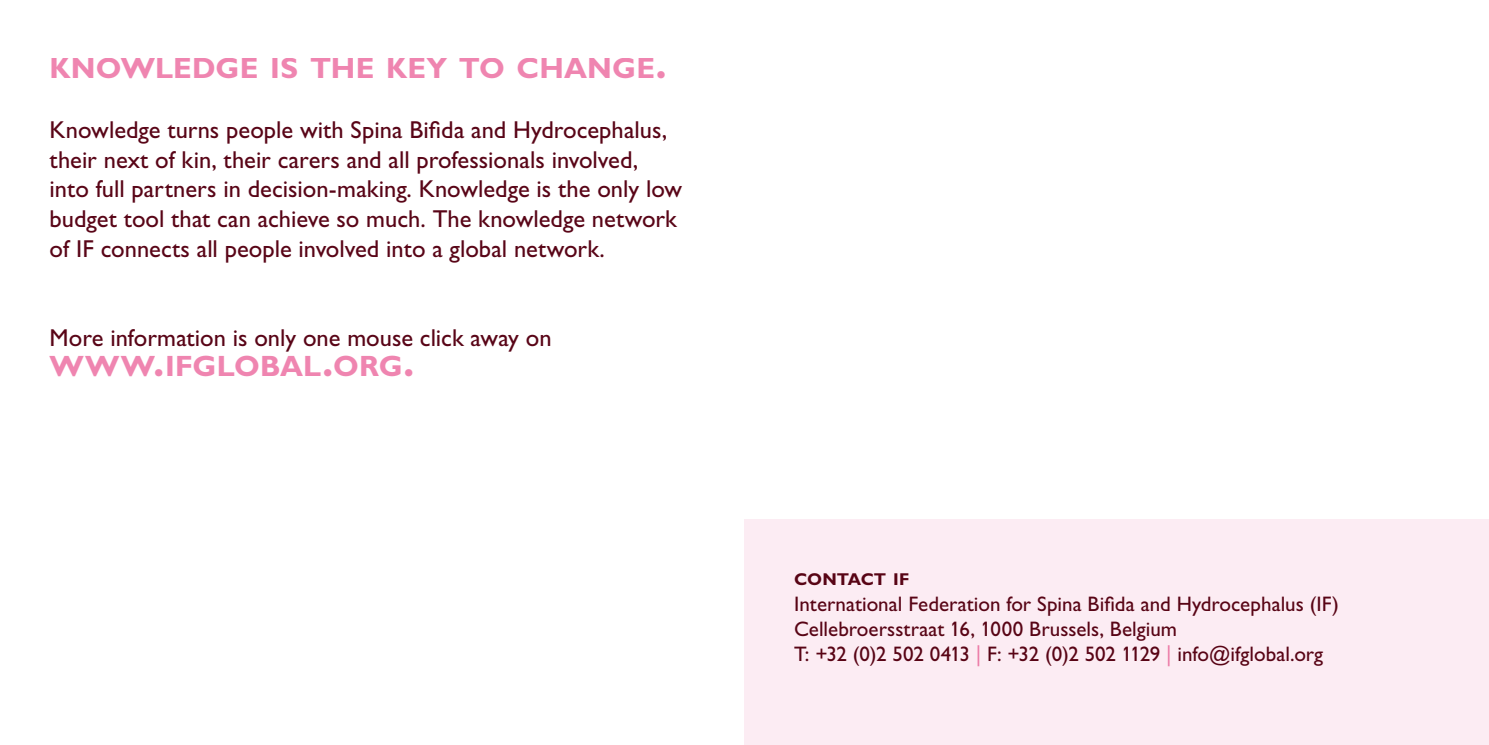
<style>
.page{position:relative;width:1489px;height:745px;background:#fff}
.page>*{position:absolute;margin:0;border:0;box-sizing:border-box;transform-origin:0 0}
.t1{font:700 29.4px "Gill Sans Std";letter-spacing:.005em;color:#ef85b0}
.t2{font:24.5px/29.8px "Gill Sans Std";color:#590517}
.t3{font:21px/25.2px "Gill Sans Std";color:#590517}
.t4{font:700 17.15px "Gill Sans Std";letter-spacing:-.005em;color:#590517}
.s1{font-size:42px}
.s2{color:#ef85b0}
</style>
<div class="page">
<div style="left:744px;top:518px;width:744px;height:226px;background:#fcecf3"></div>
<p class="t1" style="left:50px;top:51px;width:618px">KNOWLEDGE IS THE KEY TO CHANGE<span class="s1">.</span></p>
<p class="t2" style="left:50px;top:115px;width:634px">Knowledge turns people with Spina Bifida and Hydrocephalus, their next of kin, their carers and all professionals involved, into full partners in decision-making. Knowledge is the only low budget tool that can achieve so much. The knowledge network of IF connects all people involved into a global network.</p>
<p class="t2" style="left:50px;top:323px;width:503px">More information is only one mouse click away on</p>
<p class="t1" style="left:50px;top:348px;width:366px">WWW<span class="s1">.</span>IFGLOBAL<span class="s1">.</span>ORG<span class="s1">.</span></p>
<p class="t4" style="left:794px;top:569px;width:117px">CONTACT IF</p>
<p class="t3" style="left:794px;top:590px;width:546px">International Federation for Spina Bifida and Hydrocephalus (IF)<br>Cellebroersstraat 16, 1000 Brussels, Belgium<br>T: +32 (0)2 502 0413 <span class="s2">|</span> F: +32 (0)2 502 1129 <span class="s2">|</span> info@ifglobal.org</p>
</div>
